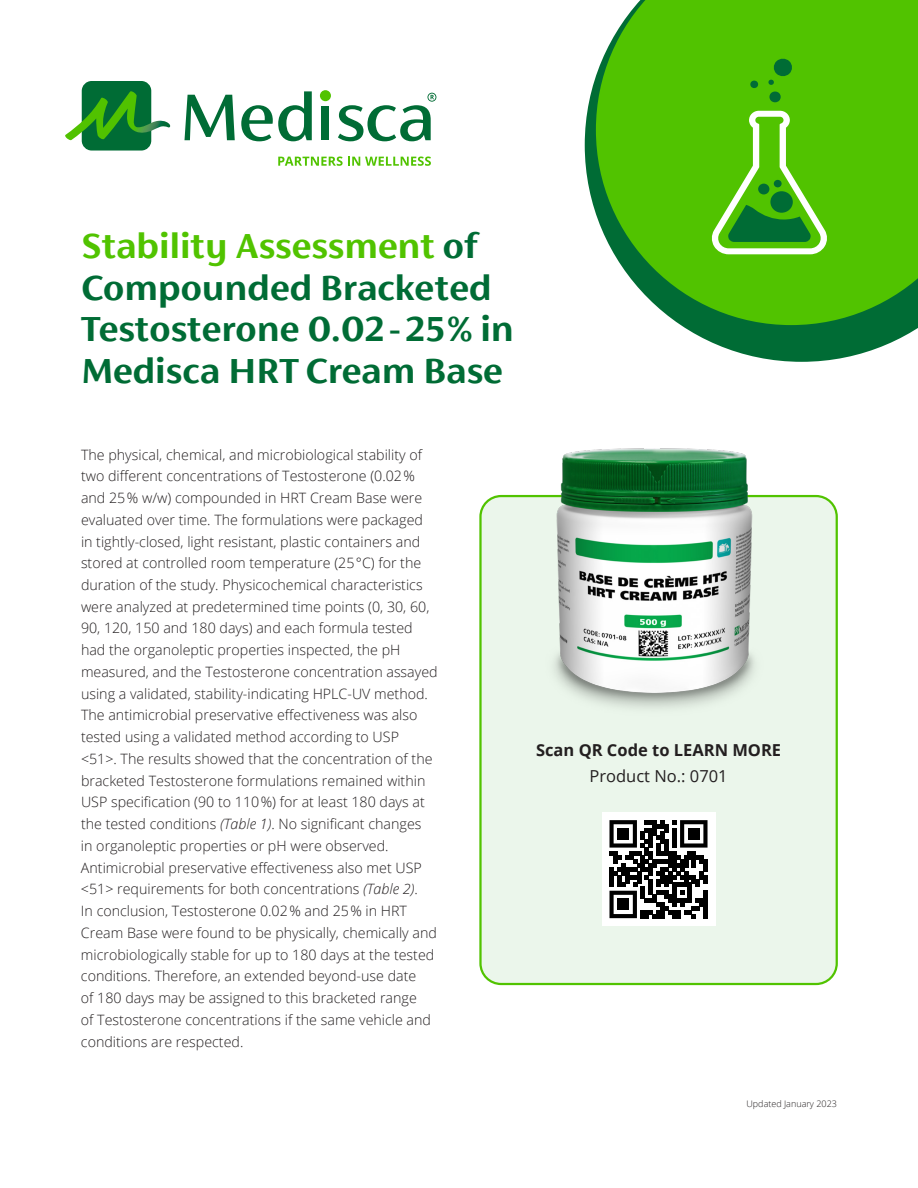
<style>
.page{position:relative;width:918px;height:1188px;background:#fff}
.page>*{position:absolute;margin:0;border:0;box-sizing:border-box;transform-origin:0 0}
.t1{font:700 38.4px/41.5px "FS Siena";color:#006c35}
.t2{font:700 16.5px "Open Sans";color:#231f20}
.t3{font:16.5px "Open Sans";color:#231f20}
.t4{font:300 14.25px/21.8px "Open Sans";color:#231f20}
.t5{font:300 9px "Open Sans";color:#231f20}
.s1{color:#51c300}
.s2{font-style:italic}
</style>
<div class="page">
<svg style="left:585px;top:76px;width:333px;height:286px"></svg>
<svg style="left:596px;top:0;width:322px;height:325px;background:#54bf14"></svg>
<svg style="left:708px;top:58px;width:123px;height:199px;background:#5abf21"></svg>
<div style="left:82px;top:81px;width:69px;height:70px;background:#006c35;border-radius:10px"></div>
<svg style="left:185px;top:95px;width:50px;height:45px"></svg>
<svg style="left:241px;top:91px;width:71px;height:50px"></svg>
<div style="left:321px;top:106px;width:8px;height:34px;background:#006c35"></div>
<svg style="left:338px;top:93px;width:98px;height:48px"></svg>
<svg style="left:278px;top:157px;width:153px;height:9px"></svg>
<svg style="left:65px;top:91px;width:106px;height:50px"></svg>
<div style="left:320px;top:90px;width:11px;height:11px;background:#51c300;border-radius:50%"></div>
<div style="left:480px;top:496px;width:357px;height:488px;background:#ebf6eb;border-radius:21px"></div>
<div style="left:479px;top:495px;width:359px;height:490px;border:2px solid #51c300;border-radius:21px"></div>
<img style="left:518px;top:449px;width:281px;height:260px">
<div style="left:602px;top:813px;width:113px;height:113px;background:#fff"></div>
<svg style="left:609px;top:820px;width:99px;height:98px"></svg>
<div style="left:617px;top:828px;width:12px;height:12px;background:#000"></div>
<div style="left:688px;top:828px;width:12px;height:12px;background:#000"></div>
<div style="left:617px;top:899px;width:12px;height:11px;background:#000"></div>
<h1 class="t1" style="left:81px;top:225px;width:434px"><span class="s1">Stability Assessment</span> of<br>Compounded Bracketed<br>Testosterone 0.02 - 25 % in<br>Medisca HRT Cream Base</h1>
<p class="t4" style="left:81px;top:443px;width:358px">The physical, chemical, and microbiological stability of two different concentrations of Testosterone (0.02 % and 25 % w/w) compounded in HRT Cream Base were evaluated over time. The formulations were packaged in tightly-closed, light resistant, plastic containers and stored at controlled room temperature (25 °C) for the duration of the study. Physicochemical characteristics were analyzed at predetermined time points (0, 30, 60, 90, 120, 150 and 180 days) and each formula tested had the organoleptic properties inspected, the pH measured, and the Testosterone concentration assayed using a validated, stability-indicating HPLC-UV method.<br>The antimicrobial preservative effectiveness was also tested using a validated method according to USP &lt;51&gt;. The results showed that the concentration of the bracketed Testosterone formulations remained within USP specification (90 to 110 %) for at least 180 days at the tested conditions <span class="s2">(Table 1)</span>. No significant changes<br>in organoleptic properties or pH were observed.<br>Antimicrobial preservative effectiveness also met USP &lt;51&gt; requirements for both concentrations <span class="s2">(Table 2)</span>.<br>In conclusion, Testosterone 0.02 % and 25 % in HRT Cream Base were found to be physically, chemically and microbiologically stable for up to 180 days at the tested conditions. Therefore, an extended beyond-use date<br>of 180 days may be assigned to this bracketed range<br>of Testosterone concentrations if the same vehicle and conditions are respected.</p>
<p class="t2" style="left:536px;top:738px;width:247px">Scan QR Code to LEARN MORE</p>
<p class="t3" style="left:590px;top:765px;width:140px">Product No.: 0701</p>
<p class="t5" style="left:746px;top:1098px;width:92px">Updated January 2023</p>
</div>
